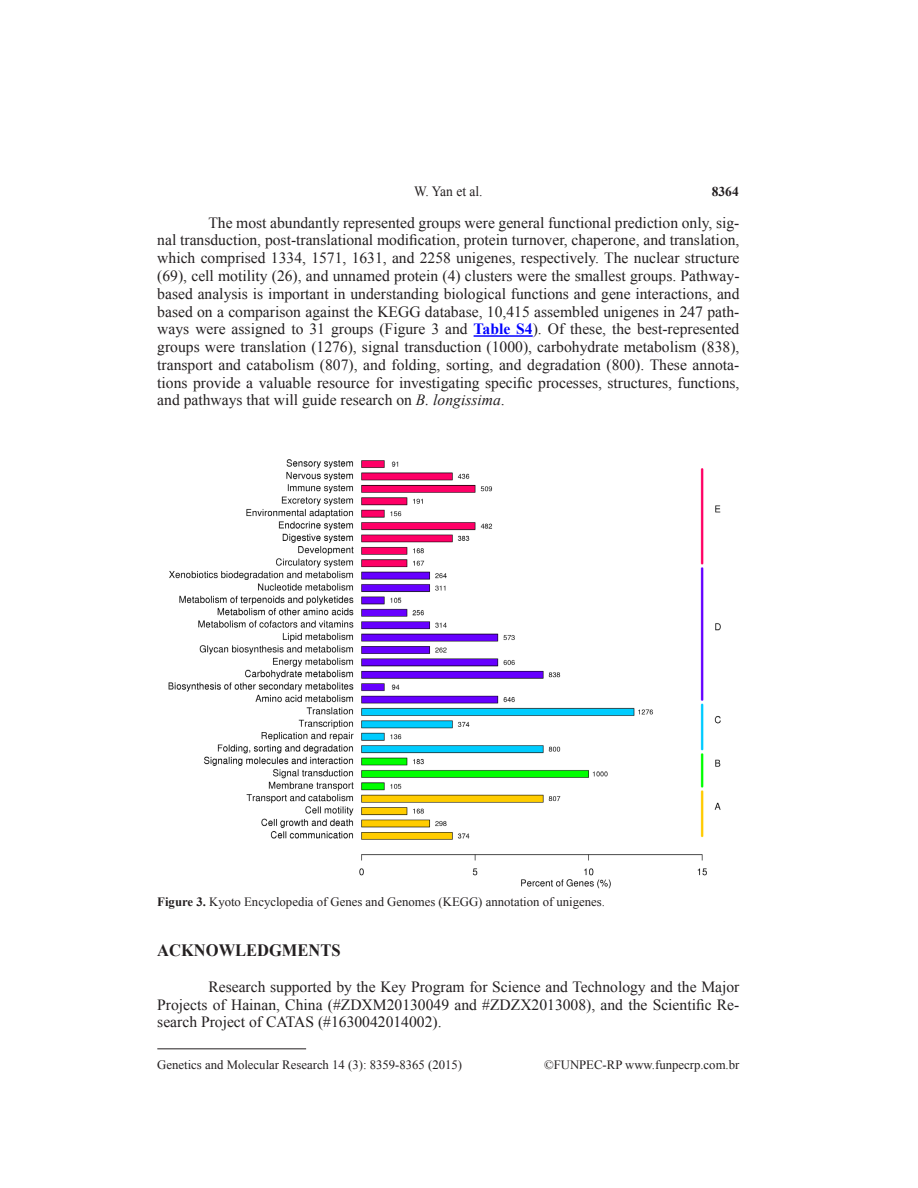
<style>
.page{position:relative;width:918px;height:1188px;background:#fff}
.page>*{position:absolute;margin:0;border:0;box-sizing:border-box;transform-origin:0 0}
.Títulos_1_e_2{font:700 17.4px "Times New Roman";color:#231f20;scale:.95 1}
.Texto{font:15.6px/17.7px "Times New Roman";color:#231f20;text-align:justify}
.t1{font:14.1px "Times New Roman";color:#231f20;scale:.95 1}
.t2{font:700 13.5px "Times New Roman";color:#231f20}
.Legendas_Figuras_e_T{font:12.75px "Times New Roman";color:#231f20}
.s1{font-weight:700;color:#00f}
.s2{font-style:italic}
.s3{font-weight:700}
</style>
<div class="page">
<hr style="left:157px;top:1048px;width:149px;height:1px;background:#231f20">
<hr style="left:474px;top:335px;width:59px;height:2px;background:#00f">
<img style="left:168px;top:459px;width:553px;height:430px">
<p class="t1" style="left:414px;top:181px;width:74px">W. Yan et al.</p>
<p class="t2" style="left:712px;top:182px;width:28px">8364</p>
<p class="Texto" style="left:157px;top:213px;width:584px;text-indent:51px">The most abundantly represented groups were general functional prediction only, sig&shy;nal transduction, post-translational modification, protein turnover, chaperone, and translation, which comprised 1334, 1571, 1631, and 2258 unigenes, respectively. The nuclear structure (69), cell motility (26), and unnamed protein (4) clusters were the smallest groups. Pathway&shy;based analysis is important in understanding biological functions and gene interactions, and based on a comparison against the KEGG database, 10,415 assembled unigenes in 247 path&shy;ways were assigned to 31 groups (Figure 3 and <span class="s1">Table S4</span>). Of these, the best-represented groups were translation (1276), signal transduction (1000), carbohydrate metabolism (838), transport and catabolism (807), and folding, sorting, and degradation (800). These annota&shy;tions provide a valuable resource for investigating specific processes, structures, functions, and pathways that will guide research on <span class="s2">B. longissima</span>.</p>
<p class="Legendas_Figuras_e_T" style="left:157px;top:893px;width:449px"><span class="s3">Figure 3.</span> Kyoto Encyclopedia of Genes and Genomes (KEGG) annotation of unigenes.</p>
<p class="Títulos_1_e_2" style="left:157px;top:938px;width:194px">ACKNOWLEDGMENTS</p>
<p class="Texto" style="left:157px;top:977px;width:584px;text-indent:51px">Research supported by the Key Program for Science and Technology and the Major Projects of Hainan, China (#ZDXM20130049 and #ZDZX2013008), and the Scientific Re&shy;search Project of CATAS (#1630042014002).</p>
<p class="Legendas_Figuras_e_T" style="left:157px;top:1056px;width:306px">Genetics and Molecular Research 14 (3): 8359-8365 (2015)</p>
<p class="Legendas_Figuras_e_T" style="left:544px;top:1056px;width:197px">©FUNPEC-RP www.funpecrp.com.br</p>
</div>
